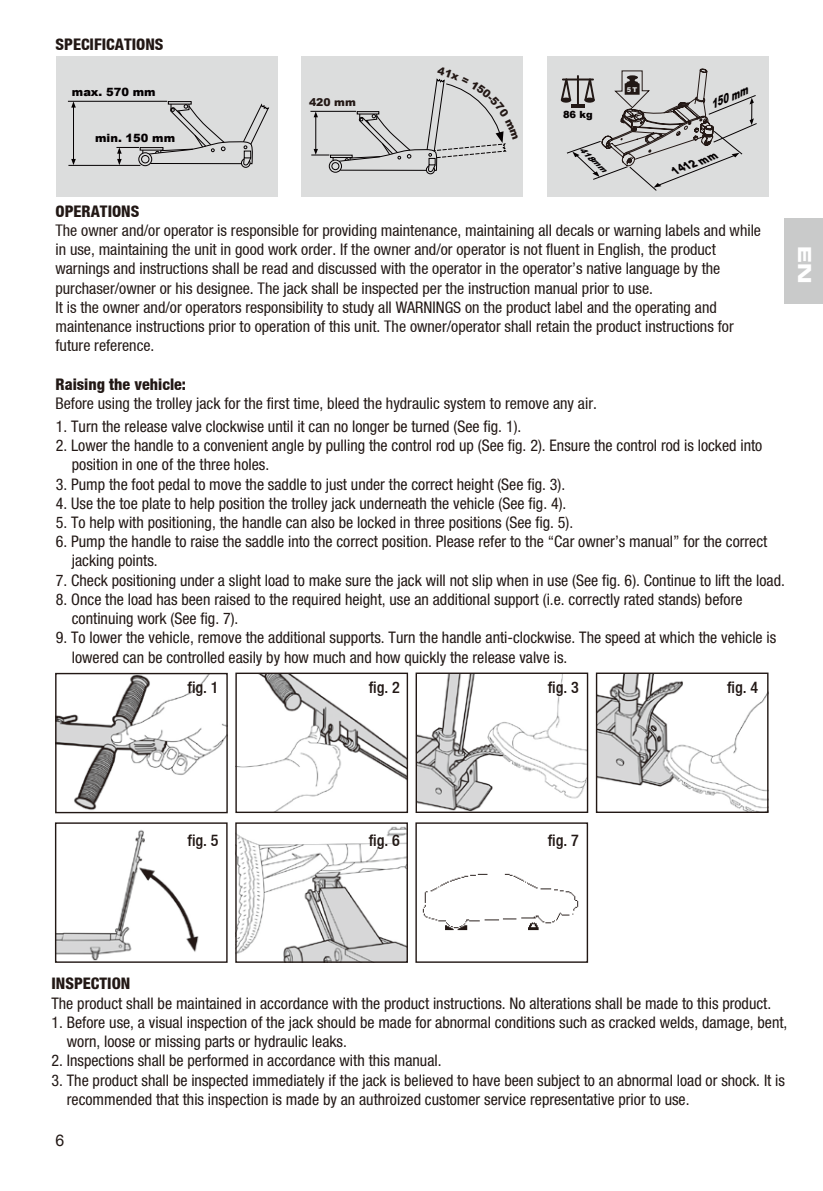
<style>
.page{position:relative;width:823px;height:1191px;background:#fff}
.page>*{position:absolute;margin:0;border:0;box-sizing:border-box;transform-origin:0 0}
.t1{font:18px "Eurostile LT Std Bold Ex 2";color:#fff}
.t2{font:condensed 16px/19.2px "Helvetica Neue LT Pro";color:#221815}
.t3{font:condensed 16px/19.2px "Helvetica Neue LT";color:#221815}
.t4{font:800 condensed 16px "Helvetica Neue LT";color:#221815}
.t5{font:500 condensed 16px "Helvetica Neue LT";color:#221815}
.t6{font:800 condensed 16px "Helvetica Neue LT Pro";color:#221815}
.t7{font:16px "Arial";color:#221815}
.t8{font:italic 900 12.2px "Arial";color:#040001;scale:.73 1}
.t9{font:900 11.4px "Arial";color:#040001}
.t10{font:italic 900 11px "Arial";color:#040001;scale:.85 1}
.t11{font:900 10.8px "Arial";color:#231815}
.t12{font:900 9.8px "Arial";color:#040001}
.t13{font:italic 900 7.6px "Arial";color:#040001;scale:1.08 1}
.t14{font:900 6.6px "Arial";color:#dcdddd}
</style>
<div class="page">
<div style="left:784px;top:219px;width:38px;height:85px;background:#c9caca"></div>
<img style="left:57px;top:675px;width:169px;height:135px">
<div style="left:55px;top:673px;width:173px;height:140px;border:1px solid #221815"></div>
<img style="left:417px;top:674px;width:169px;height:137px">
<div style="left:415px;top:672px;width:173px;height:141px;border:1px solid #221815"></div>
<img style="left:597px;top:674px;width:169px;height:137px">
<div style="left:595px;top:672px;width:173px;height:141px;border:1px solid #221815"></div>
<img style="left:422px;top:873px;width:157px;height:58px">
<div style="left:415px;top:822px;width:172px;height:140px;border:1px solid #221815"></div>
<img style="left:237px;top:826px;width:168px;height:134px">
<div style="left:235px;top:822px;width:172px;height:140px;border:1px solid #221815"></div>
<img style="left:237px;top:674px;width:169px;height:137px">
<div style="left:235px;top:672px;width:173px;height:141px;border:1px solid #221815"></div>
<img style="left:57px;top:830px;width:142px;height:130px">
<div style="left:55px;top:822px;width:172px;height:140px;border:1px solid #221815"></div>
<div style="left:56px;top:56px;width:221px;height:140px;background:#dcdddd"></div>
<div style="left:301px;top:56px;width:221px;height:140px;background:#dcdddd"></div>
<div style="left:546px;top:56px;width:221px;height:140px;background:#dcdddd"></div>
<div style="left:168px;top:101px;width:23px;height:3px;border:1px solid #040001"></div>
<hr style="left:68px;top:101px;width:99px;height:1px;background:#040001">
<hr style="left:68px;top:165px;width:72px;height:1px;background:#040001">
<svg style="left:116px;top:103px;width:153px;height:65px"></svg>
<hr style="left:73px;top:105px;width:1px;height:56px;background:#040001">
<svg style="left:71px;top:101px;width:5px;height:7px"></svg>
<svg style="left:71px;top:159px;width:5px;height:6px"></svg>
<hr style="left:310px;top:111px;width:46px;height:1px;background:#040001">
<svg style="left:560px;top:68px;width:196px;height:123px"></svg>
<div style="left:584px;top:98px;width:10px;height:5px;background:#221815;border-radius:50%"></div>
<svg style="left:311px;top:78px;width:196px;height:97px"></svg>
<p class="t4" style="left:55px;top:34px;width:109px">SPECIFICATIONS</p>
<p class="t9" style="left:72px;top:83px;width:85px">max. 570 mm</p>
<p class="t9" style="left:95px;top:130px;width:81px">min. 150 mm</p>
<p class="t11" style="left:309px;top:94px;width:48px">420 mm</p>
<p class="t12" style="left:562px;top:108px;width:31px">86 kg</p>
<p class="t13" style="left:584px;top:144px;width:32px;rotate:43deg">418mm</p>
<p class="t14" style="left:626px;top:84px;width:12px">5T</p>
<p class="t8" style="left:707px;top:96px;width:55px;rotate:-22deg">150 mm</p>
<p class="t10" style="left:670px;top:164px;width:57px;rotate:-21deg">1412 mm</p>
<p class="t4" style="left:55px;top:201px;width:85px">OPERATIONS</p>
<p class="t3" style="left:55px;top:220px;width:706px">The owner and/or operator is responsible for providing maintenance, maintaining all decals or warning labels and while in use, maintaining the unit in good work order. If the owner and/or operator is not fluent in English, the product warnings and instructions shall be read and discussed with the operator in the operator’s native language by the purchaser/owner or his designee. The jack shall be inspected per the instruction manual prior to use.<br>It is the owner and/or operators responsibility to study all WARNINGS on the product label and the operating and maintenance instructions prior to operation of this unit. The owner/operator shall retain the product instructions for future reference.</p>
<p class="t4" style="left:55px;top:374px;width:132px">Raising the vehicle:</p>
<p class="t3" style="left:55px;top:393px;width:542px">Before using the trolley jack for the first time, bleed the hydraulic system to remove any air.</p>
<p class="t2" style="left:56px;top:417px;width:467px">1. Turn the release valve clockwise until it can no longer be turned (See fig. 1).</p>
<p class="t2" style="left:72px;top:436px;width:691px;text-indent:-16px">2. Lower the handle to a convenient angle by pulling the control rod up (See fig. 2). Ensure the control rod is locked into position in one of the three holes.</p>
<p class="t2" style="left:56px;top:474px;width:510px">3. Pump the foot pedal to move the saddle to just under the correct height (See fig. 3).</p>
<p class="t2" style="left:56px;top:493px;width:512px">4. Use the toe plate to help position the trolley jack underneath the vehicle (See fig. 4).</p>
<p class="t2" style="left:56px;top:513px;width:518px">5. To help with positioning, the handle can also be locked in three positions (See fig. 5).</p>
<p class="t2" style="left:72px;top:532px;width:696px;text-indent:-16px">6. Pump the handle to raise the saddle into the correct position. Please refer to the “Car owner’s manual” for the correct jacking points.</p>
<p class="t2" style="left:56px;top:570px;width:730px">7. Check positioning under a slight load to make sure the jack will not slip when in use (See fig. 6). Continue to lift the load.</p>
<p class="t2" style="left:72px;top:589px;width:671px;text-indent:-16px">8. Once the load has been raised to the required height, use an additional support (i.e. correctly rated stands) before continuing work (See fig. 7).</p>
<p class="t2" style="left:72px;top:628px;width:705px;text-indent:-16px">9. To lower the vehicle, remove the additional supports. Turn the handle anti-clockwise. The speed at which the vehicle is lowered can be controlled easily by how much and how quickly the release valve is.</p>
<p class="t5" style="left:187px;top:677px;width:33px">fig. 1</p>
<p class="t5" style="left:547px;top:677px;width:33px">fig. 3</p>
<p class="t5" style="left:726px;top:677px;width:33px">fig. 4</p>
<p class="t5" style="left:368px;top:677px;width:33px">fig. 2</p>
<p class="t1" style="left:816px;top:246px;width:39px;rotate:90deg">EN</p>
<p class="t5" style="left:187px;top:830px;width:33px">fig. 5</p>
<p class="t5" style="left:368px;top:830px;width:33px">fig. 6</p>
<p class="t5" style="left:547px;top:830px;width:33px">fig. 7</p>
<p class="t6" style="left:51px;top:974px;width:80px">INSPECTION</p>
<p class="t2" style="left:51px;top:993px;width:720px">The product shall be maintained in accordance with the product instructions. No alterations shall be made to this product.</p>
<p class="t2" style="left:67px;top:1012px;width:721px;text-indent:-15px">1. Before use, a visual inspection of the jack should be made for abnormal conditions such as cracked welds, damage, bent, worn, loose or missing parts or hydraulic leaks.</p>
<p class="t2" style="left:51px;top:1051px;width:391px">2. Inspections shall be performed in accordance with this manual.</p>
<p class="t2" style="left:67px;top:1070px;width:719px;text-indent:-15px">3. The product shall be inspected immediately if the jack is believed to have been subject to an abnormal load or shock. It is recommended that this inspection is made by an authroized customer service representative prior to use.</p>
<p class="t7" style="left:55px;top:1130px;width:10px">6</p>
</div>
